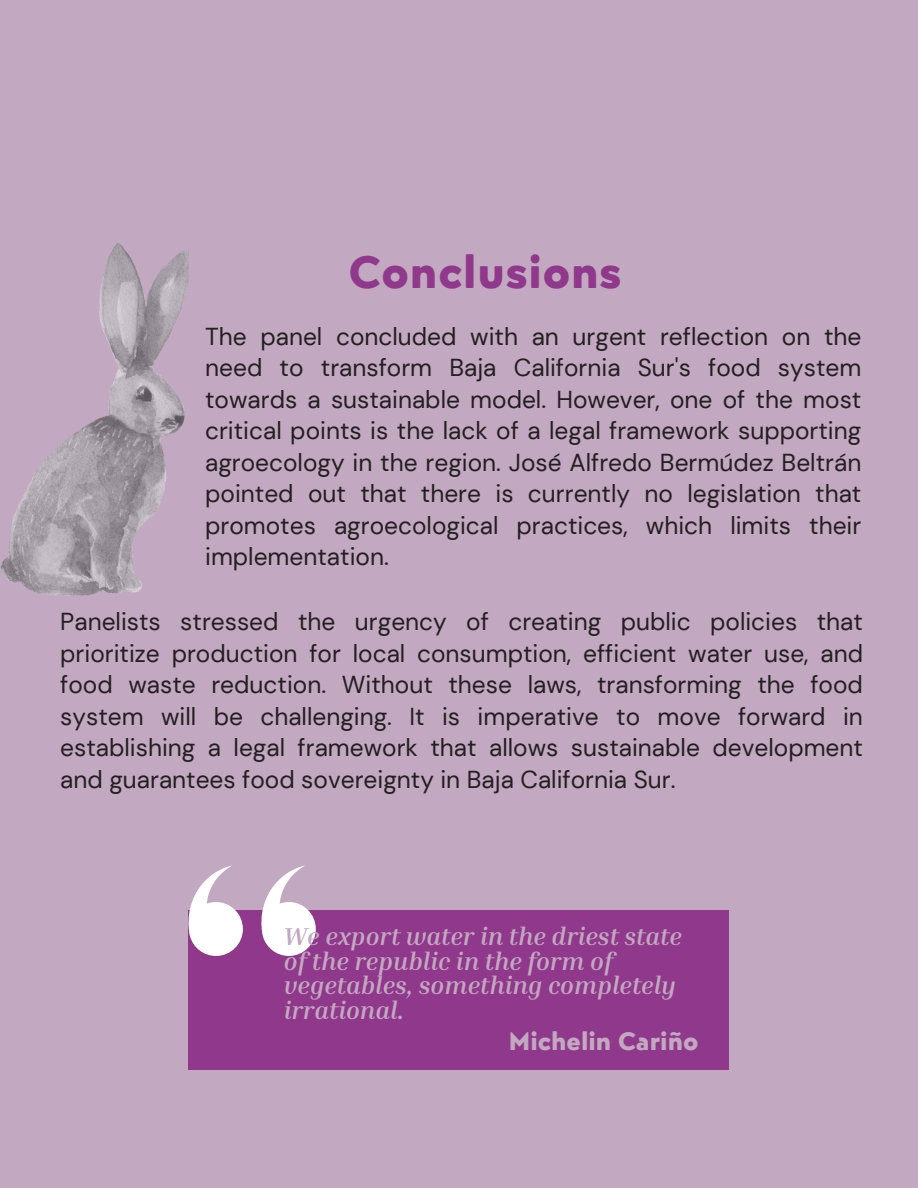
<style>
.page{position:relative;width:918px;height:1188px;background:#c2a8c0}
.page>*{position:absolute;margin:0;border:0;box-sizing:border-box;transform-origin:0 0}
.t1{font:700 45px "Posterama Text";letter-spacing:.015em;color:#90388b}
.t2{font:italic 700 25.05px/24.8px "Inria Serif";color:#c2a8c0}
.t3{font:700 25.05px "Posterama Text";color:#c2a8c0}
.t4{font:24.45px/31.5px "DM Sans";color:#231f20;text-align:justify}
</style>
<div class="page">
<div style="left:188px;top:911px;width:540px;height:159px;background:#90388b"></div>
<svg style="left:189px;top:865px;width:54px;height:91px"></svg>
<svg style="left:261px;top:865px;width:55px;height:91px"></svg>
<img style="left:0;top:244px;width:189px;height:352px">
<p class="t1" style="left:349px;top:241px;width:274px">Conclusions</p>
<p class="t4" style="left:205px;top:320px;width:658px">The panel concluded with an urgent reflection on the need to transform Baja California Sur's food system towards a sustainable model. However, one of the most critical points is the lack of a legal framework supporting agroecology in the region. José Alfredo Bermúdez Beltrán pointed out that there is currently no legislation that promotes agroecological practices, which limits their implementation.</p>
<p class="t4" style="left:60px;top:606px;width:804px">Panelists stressed the urgency of creating public policies that prioritize production for local consumption, efficient water use, and food waste reduction. Without these laws, transforming the food system will be challenging. It is imperative to move forward in establishing a legal framework that allows sustainable development and guarantees food sovereignty in Baja California Sur.</p>
<p class="t2" style="left:284px;top:923px;width:399px">We export water in the driest state of the republic in the form of vegetables, something completely irrational.</p>
<p class="t3" style="left:509px;top:1024px;width:191px">Michelin Cariño</p>
</div>
